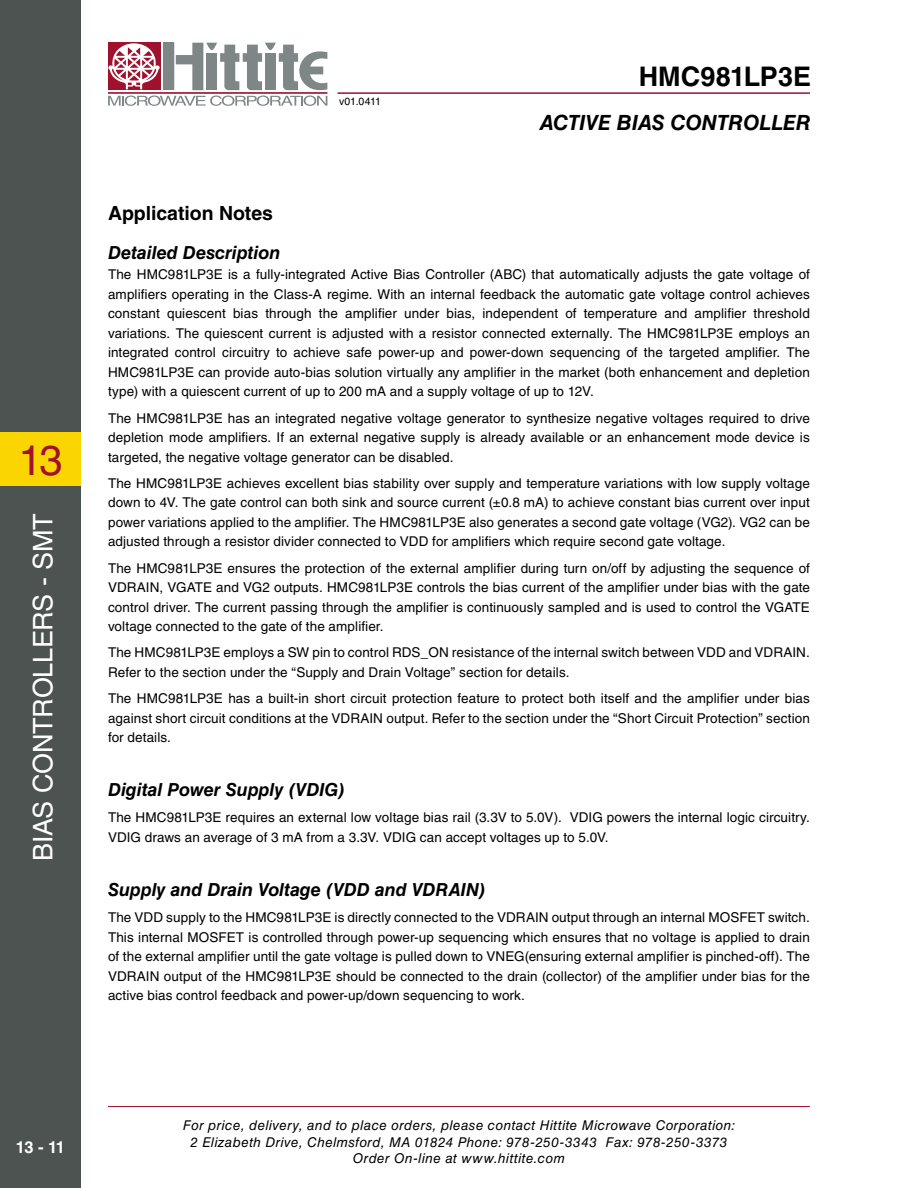
<style>
.page{position:relative;width:918px;height:1188px;background:#fff}
.page>*{position:absolute;margin:0;border:0;box-sizing:border-box;transform-origin:0 0}
.t1{font:42px "Helvetica LT Std";color:#a0112e}
.t2{font:27px "Helvetica LT Std";letter-spacing:-.01em;color:#fff}
.t3{font:700 27px "Helvetica LT Std";color:#000}
.t4{font:italic 700 21px "Helvetica LT Std";letter-spacing:-.005em;color:#000}
.t5{font:700 19.5px "Helvetica LT Std";letter-spacing:-.005em;color:#000}
.t6{font:italic 700 18px "Helvetica LT Std";letter-spacing:-.005em;color:#000}
.t7{font:700 16.5px "Helvetica LT Std";color:#fff}
.t8{font:13.5px/19.5px "Helvetica LT Std";letter-spacing:.01em;color:#000;text-align:justify}
.t9{font:italic 13.5px/16.5px "Helvetica LT Std";letter-spacing:.03em;color:#000;text-align:center}
.t10{font:10.5px "Helvetica LT Std";letter-spacing:-.015em;color:#000}
</style>
<div class="page">
<hr style="left:108px;top:1106px;width:702px;height:1px;background:#a0112e">
<hr style="left:338px;top:92px;width:472px;height:2px;background:#a0112e">
<div style="left:163px;top:43px;width:11px;height:47px;background:#7f8686"></div>
<div style="left:108px;top:43px;width:52px;height:47px;background:#a0112e"></div>
<hr style="left:108px;top:92px;width:219px;height:2px;background:#a0112e">
<svg style="left:176px;top:43px;width:151px;height:47px"></svg>
<svg style="left:108px;top:96px;width:219px;height:10px"></svg>
<svg style="left:108px;top:43px;width:52px;height:46px"></svg>
<div style="left:0;top:0;width:81px;height:1188px;background:#4d5350"></div>
<div style="left:0;top:432px;width:81px;height:54px;background:#fbd500"></div>
<h1 class="t1" style="left:19px;top:436px;width:45px">13</h1>
<h2 class="t2" style="left:27px;top:861px;width:349px;rotate:-90deg">BIAS CONTROLLERS - SMT</h2>
<p class="t10" style="left:339px;top:95px;width:43px">v01.0411</p>
<h2 class="t3" style="left:639px;top:60px;width:174px">HMC981LP3E</h2>
<h3 class="t4" style="left:539px;top:109px;width:273px">ACTIVE BIAS CONTROLLER</h3>
<h3 class="t5" style="left:108px;top:201px;width:167px">Application Notes</h3>
<h3 class="t6" style="left:108px;top:241px;width:174px">Detailed Description</h3>
<p class="t8" style="left:108px;top:265px;width:704px">The HMC981LP3E is a fully-integrated Active Bias Controller (ABC) that automatically adjusts the gate voltage of amplifiers operating in the Class-A regime. With an internal feedback the automatic gate voltage control achieves constant quiescent bias through the amplifier under bias, independent of temperature and amplifier threshold variations. The quiescent current is adjusted with a resistor connected externally. The HMC981LP3E employs an integrated control circuitry to achieve safe power-up and power-down sequencing of the targeted amplifier. The HMC981LP3E can provide auto-bias solution virtually any amplifier in the market (both enhancement and depletion type) with a quiescent current of up to 200 mA and a supply voltage of up to 12V.</p>
<p class="t8" style="left:108px;top:408px;width:703px">The HMC981LP3E has an integrated negative voltage generator to synthesize negative voltages required to drive depletion mode amplifiers. If an external negative supply is already available or an enhancement mode device is targeted, the negative voltage generator can be disabled.</p>
<p class="t8" style="left:108px;top:473px;width:703px">The HMC981LP3E achieves excellent bias stability over supply and temperature variations with low supply voltage down to 4V. The gate control can both sink and source current (±0.8 mA) to achieve constant bias current over input power variations applied to the amplifier. The HMC981LP3E also generates a second gate voltage (VG2). VG2 can be adjusted through a resistor divider connected to VDD for amplifiers which require second gate voltage.</p>
<p class="t8" style="left:108px;top:558px;width:704px">The HMC981LP3E ensures the protection of the external amplifier during turn on/off by adjusting the sequence of VDRAIN, VGATE and VG2 outputs. HMC981LP3E controls the bias current of the amplifier under bias with the gate control driver. The current passing through the amplifier is continuously sampled and is used to control the VGATE voltage connected to the gate of the amplifier.</p>
<p class="t8" style="left:108px;top:643px;width:703px">The HMC981LP3E employs a SW pin to control RDS_ON resistance of the internal switch between VDD and VDRAIN.<br>Refer to the section under the “Supply and Drain Voltage” section for details.</p>
<p class="t8" style="left:108px;top:689px;width:703px">The HMC981LP3E has a built-in short circuit protection feature to protect both itself and the amplifier under bias against short circuit conditions at the VDRAIN output. Refer to the section under the “Short Circuit Protection” section for details.</p>
<h3 class="t6" style="left:108px;top:779px;width:239px">Digital Power Supply (VDIG)</h3>
<p class="t8" style="left:108px;top:808px;width:704px">The HMC981LP3E requires an external low voltage bias rail (3.3V to 5.0V). VDIG powers the internal logic circuitry.<br>VDIG draws an average of 3 mA from a 3.3V. VDIG can accept voltages up to 5.0V.</p>
<h3 class="t6" style="left:108px;top:879px;width:379px">Supply and Drain Voltage (VDD and VDRAIN)</h3>
<p class="t8" style="left:108px;top:908px;width:703px">The VDD supply to the HMC981LP3E is directly connected to the VDRAIN output through an internal MOSFET switch.<br>This internal MOSFET is controlled through power-up sequencing which ensures that no voltage is applied to drain of the external amplifier until the gate voltage is pulled down to VNEG(ensuring external amplifier is pinched-off). The VDRAIN output of the HMC981LP3E should be connected to the drain (collector) of the amplifier under bias for the active bias control feedback and power-up/down sequencing to work.</p>
<p class="t7" style="left:16px;top:1137px;width:51px">13 - 11</p>
<p class="t9" style="left:183px;top:1117px;width:554px">For price, delivery, and to place orders, please contact Hittite Microwave Corporation:<br>2 Elizabeth Drive, Chelmsford, MA 01824 Phone: 978-250-3343 Fax: 978-250-3373<br>Order On-line at www.hittite.com</p>
</div>
